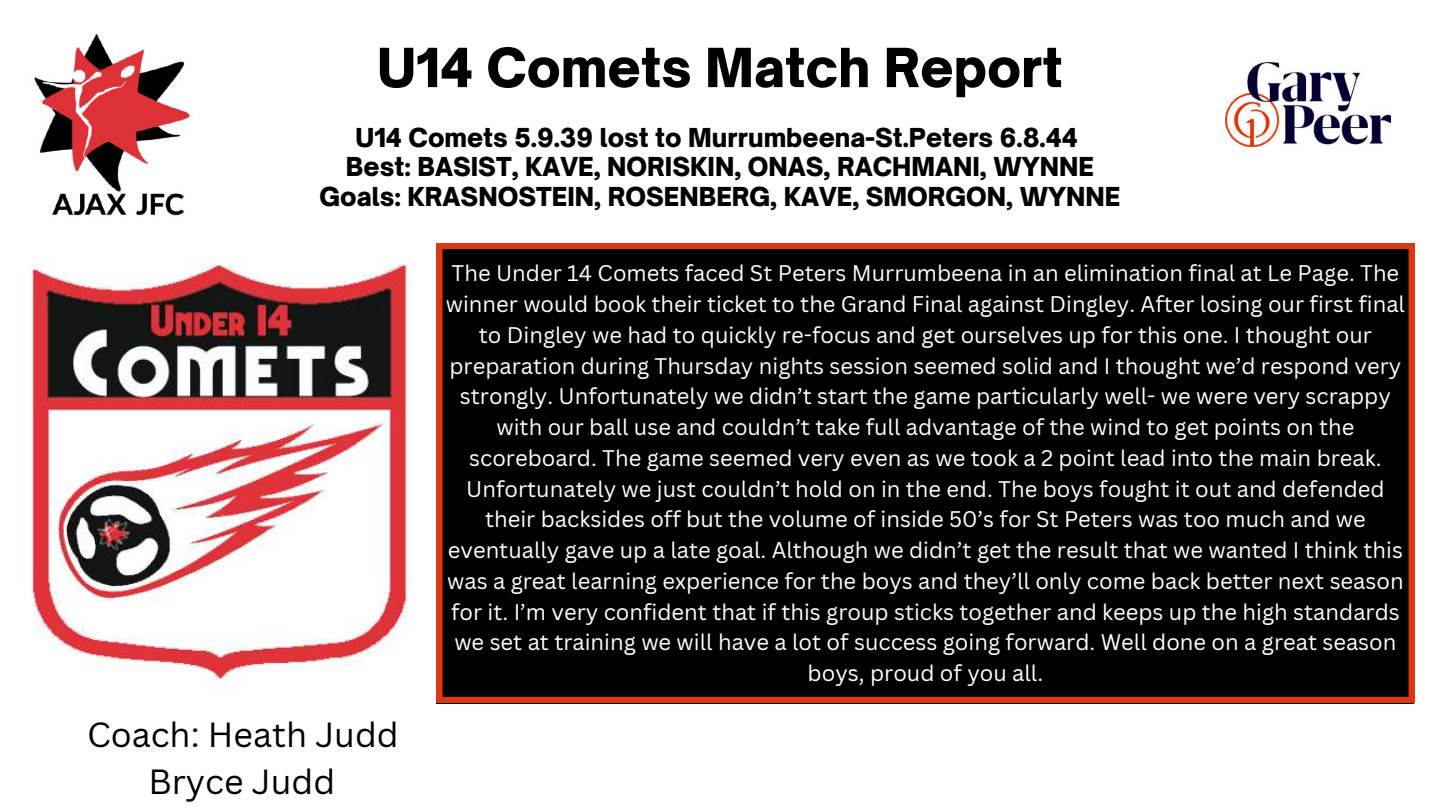
<style>
.page{position:relative;width:1440px;height:810px;background:#fff}
.page>*{position:absolute;margin:0;border:0;box-sizing:border-box;transform-origin:0 0}
.t1{font:900 51.6px "Open Sauce One";color:#000}
.t2{font:34px/47.2px "Canva Sans";color:#000;text-align:center}
.t3{font:900 25px/29.2px "Open Sauce One";color:#000;text-align:center}
.t4{font:22px/30.8px "Canva Sans";color:#fff;text-align:center}
</style>
<div class="page">
<img style="left:32px;top:256px;width:382px;height:427px">
<img style="left:1225px;top:62px;width:165px;height:84px">
<img style="left:33px;top:33px;width:157px;height:183px">
<div style="left:437px;top:243px;width:978px;height:460px;background:#000"></div>
<h1 class="t1" style="left:377px;top:36px;width:687px">U14 Comets Match Report</h1>
<p class="t3" style="left:320px;top:123px;width:802px">U14 Comets 5.9.39 lost to Murrumbeena-St.Peters 6.8.44<br>Best: BASIST, KAVE, NORISKIN, ONAS, RACHMANI, WYNNE<br>Goals: KRASNOSTEIN, ROSENBERG, KAVE, SMORGON, WYNNE</p>
<h2 class="t2" style="left:87px;top:710px;width:313px">Coach: Heath Judd<br>Bryce Judd</h2>
<p class="t4" style="left:446px;top:257px;width:961px">The Under 14 Comets faced St Peters Murrumbeena in an elimination final at Le Page. The winner would book their ticket to the Grand Final against Dingley. After losing our first final to Dingley we had to quickly re-focus and get ourselves up for this one. I thought our preparation during Thursday nights session seemed solid and I thought we’d respond very strongly. Unfortunately we didn’t start the game particularly well- we were very scrappy with our ball use and couldn’t take full advantage of the wind to get points on the scoreboard. The game seemed very even as we took a 2 point lead into the main break.<br>Unfortunately we just couldn’t hold on in the end. The boys fought it out and defended their backsides off but the volume of inside 50’s for St Peters was too much and we eventually gave up a late goal. Although we didn’t get the result that we wanted I think this was a great learning experience for the boys and they’ll only come back better next season for it. I’m very confident that if this group sticks together and keeps up the high standards we set at training we will have a lot of success going forward. Well done on a great season boys, proud of you all.</p>
</div>
